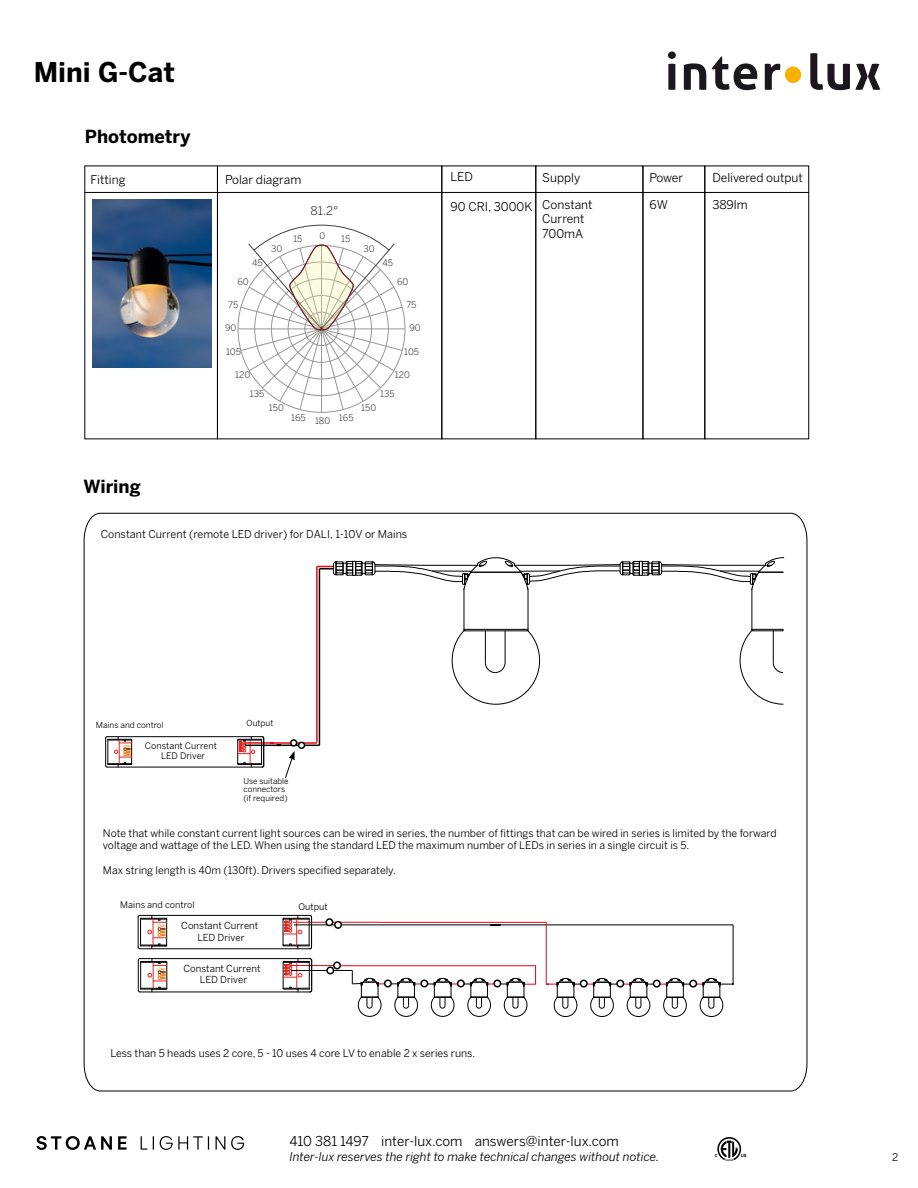
<style>
.page{position:relative;width:918px;height:1188px;background:#fff}
.page>*{position:absolute;margin:0;border:0;box-sizing:border-box;transform-origin:0 0}
.t1{font:700 27px "Benton Sans";color:#000}
.t2{font:700 18px "Benton Sans";color:#000}
.Bullet_Text{font:13.5px "Benton Sans";color:#000}
.t3{font:12px/12px "Benton Sans";color:#000}
.text{font:italic 12px "Benton Sans";color:#000}
.t4{font:12px "Benton Sans";color:#404141}
.t5{font:10.8px "Benton Sans";color:#000}
.page{font:10.5px/12.6px "Benton Sans";color:#000}
.t6{font:9.6px/11.4px "Benton Sans";color:#000;text-align:center}
.t7{font:9.15px "Benton Sans";color:#000}
.t8{font:9px "Benton Sans";color:#474747}
.t9{font:9px/10.5px "Benton Sans";color:#000;text-align:center}
.t10{font:8.25px "Benton Sans";color:#000}
.t11{font:8.1px/8.2px "Benton Sans";color:#000}
</style>
<div class="page">
<hr style="left:321px;top:329px;width:1px;height:83px;background:#979797">
<hr style="left:238px;top:329px;width:84px;height:1px;background:#979797">
<hr style="left:322px;top:329px;width:83px;height:1px;background:#979797">
<svg style="left:240px;top:224px;width:163px;height:186px"></svg>
<div style="left:217px;top:166px;width:225px;height:273px;border:1px solid #000"></div>
<div style="left:441px;top:166px;width:95px;height:273px;border:1px solid #000"></div>
<div style="left:535px;top:166px;width:108px;height:273px;border:1px solid #000"></div>
<div style="left:704px;top:166px;width:105px;height:273px;border:1px solid #000"></div>
<hr style="left:85px;top:192px;width:724px;height:1px;background:#000">
<svg style="left:83px;top:513px;width:725px;height:579px"></svg>
<hr style="left:140px;top:948px;width:170px;height:1px;background:#000">
<hr style="left:140px;top:915px;width:170px;height:1px;background:#000">
<svg style="left:137px;top:915px;width:30px;height:35px"></svg>
<hr style="left:294px;top:925px;width:439px;height:1px;background:#000">
<svg style="left:546px;top:978px;width:187px;height:41px"></svg>
<svg style="left:282px;top:915px;width:265px;height:35px"></svg>
<div style="left:334px;top:921px;width:8px;height:8px;border:2px solid #000;border-radius:50%"></div>
<div style="left:326px;top:919px;width:7px;height:7px;background:#fff;border-radius:50%"></div>
<div style="left:325px;top:918px;width:8px;height:8px;border:2px solid #000;border-radius:50%"></div>
<hr style="left:546px;top:922px;width:1px;height:62px;background:#e30b13">
<hr style="left:733px;top:925px;width:1px;height:59px;background:#000">
<hr style="left:140px;top:992px;width:170px;height:1px;background:#000">
<hr style="left:140px;top:958px;width:170px;height:1px;background:#000">
<svg style="left:282px;top:958px;width:56px;height:35px"></svg>
<svg style="left:138px;top:958px;width:30px;height:35px"></svg>
<hr style="left:291px;top:970px;width:61px;height:1px;background:#000">
<div style="left:327px;top:967px;width:6px;height:7px;background:#fff;border-radius:50%"></div>
<div style="left:326px;top:966px;width:8px;height:8px;border:2px solid #000;border-radius:50%"></div>
<div style="left:334px;top:962px;width:6px;height:7px;background:#fff;border-radius:50%"></div>
<div style="left:333px;top:961px;width:8px;height:8px;border:2px solid #000;border-radius:50%"></div>
<svg style="left:352px;top:966px;width:184px;height:53px"></svg>
<hr style="left:340px;top:965px;width:196px;height:1px;background:#e30613">
<div style="left:785px;top:67px;width:16px;height:16px;background:#f9b000;border-radius:50%"></div>
<svg style="left:765px;top:64px;width:15px;height:26px"></svg>
<svg style="left:684px;top:63px;width:22px;height:27px"></svg>
<svg style="left:810px;top:53px;width:70px;height:37px"></svg>
<svg style="left:668px;top:64px;width:7px;height:26px"></svg>
<div style="left:668px;top:51px;width:8px;height:8px;background:#1b171d;border-radius:50%"></div>
<svg style="left:712px;top:57px;width:45px;height:33px"></svg>
<svg style="left:715px;top:1137px;width:31px;height:24px"></svg>
<svg style="left:36px;top:1136px;width:208px;height:14px"></svg>
<img style="left:93px;top:200px;width:119px;height:168px">
<p class="t1" style="left:34px;top:56px;width:143px">Mini G-Cat</p>
<p class="t2" style="left:85px;top:126px;width:107px">Photometry</p>
<p class="t3" style="left:90px;top:173px;width:37px">Fitting</p>
<p class="t3" style="left:225px;top:173px;width:78px">Polar diagram</p>
<p class="t3" style="left:451px;top:170px;width:24px">LED</p>
<p class="t3" style="left:542px;top:171px;width:40px">Supply</p>
<p class="t3" style="left:649px;top:171px;width:35px">Power</p>
<p class="t3" style="left:712px;top:171px;width:92px">Delivered output</p>
<p class="t3" style="left:542px;top:201px;width:52px;text-indent:-92px">90 CRI, 3000K Constant<br>Current</p>
<p class="t3" style="left:542px;top:227px;width:42px">700mA</p>
<p class="t3" style="left:649px;top:198px;width:20px">6W</p>
<p class="t3" style="left:712px;top:198px;width:37px">389lm</p>
<p class="t4" style="left:311px;top:203px;width:29px">81.2°</p>
<p class="t8" style="left:319px;top:231px;width:7px">0</p>
<p class="t8" style="left:341px;top:234px;width:11px">15</p>
<p class="t8" style="left:293px;top:234px;width:11px">15</p>
<p class="t2" style="left:83px;top:475px;width:59px">Wiring</p>
<p class="t8" style="left:252px;top:258px;width:12px">45</p>
<p class="t8" style="left:237px;top:277px;width:13px">60</p>
<p class="t8" style="left:228px;top:299px;width:12px">75</p>
<p class="t8" style="left:225px;top:323px;width:13px">90</p>
<p class="t8" style="left:226px;top:347px;width:17px">105</p>
<p class="t8" style="left:235px;top:369px;width:17px">120</p>
<p class="t8" style="left:271px;top:243px;width:13px">30</p>
<p class="t8" style="left:250px;top:388px;width:16px">135</p>
<p class="t8" style="left:269px;top:403px;width:17px">150</p>
<p class="t8" style="left:291px;top:412px;width:16px">165</p>
<p class="t8" style="left:315px;top:415px;width:17px">180</p>
<p class="t8" style="left:339px;top:412px;width:16px">165</p>
<p class="t8" style="left:363px;top:243px;width:13px">30</p>
<p class="t8" style="left:382px;top:258px;width:12px">45</p>
<p class="t8" style="left:397px;top:277px;width:13px">60</p>
<p class="t8" style="left:406px;top:299px;width:12px">75</p>
<p class="t8" style="left:409px;top:323px;width:13px">90</p>
<p class="t8" style="left:404px;top:347px;width:17px">105</p>
<p class="t8" style="left:395px;top:369px;width:17px">120</p>
<p class="t8" style="left:380px;top:388px;width:16px">135</p>
<p class="t8" style="left:361px;top:403px;width:17px">150</p>
<p class="t5" style="left:101px;top:528px;width:308px">Constant Current (remote LED driver) for DALI, 1-10V or Mains</p>
<p class="t10" style="left:96px;top:720px;width:69px">Mains and control</p>
<p class="t10" style="left:247px;top:719px;width:28px">Output</p>
<p class="t9" style="left:145px;top:740px;width:74px">Constant Current<br>LED Driver</p>
<p class="t11" style="left:243px;top:777px;width:47px">Use suitable connectors (if required)</p>
<p class="page" style="left:103px;top:826px;width:675px">Note that while constant current light sources can be wired in series, the number of fittings that can be wired in series is limited by the forward voltage and wattage of the LED. When using the standard LED the maximum number of LEDs in series in a single circuit is 5.</p>
<p class="page" style="left:103px;top:864px;width:295px">Max string length is 40m (130ft). Drivers specified separately.</p>
<p class="t7" style="left:120px;top:900px;width:76px">Mains and control</p>
<p class="t7" style="left:298px;top:901px;width:31px">Output</p>
<p class="t6" style="left:181px;top:920px;width:79px">Constant Current<br>LED Driver</p>
<p class="t6" style="left:184px;top:962px;width:79px">Constant Current<br>LED Driver</p>
<p class="page" style="left:111px;top:1047px;width:366px">Less than 5 heads uses 2 core, 5 - 10 uses 4 core LV to enable 2 x series runs.</p>
<p class="Bullet_Text" style="left:289px;top:1133px;width:331px">410 381 1497 inter-lux.com answers@inter-lux.com</p>
<p class="text" style="left:289px;top:1150px;width:371px">Inter-lux reserves the right to make technical changes without notice.</p>
<p class="page" style="left:892px;top:1151px;width:8px">2</p>
</div>
